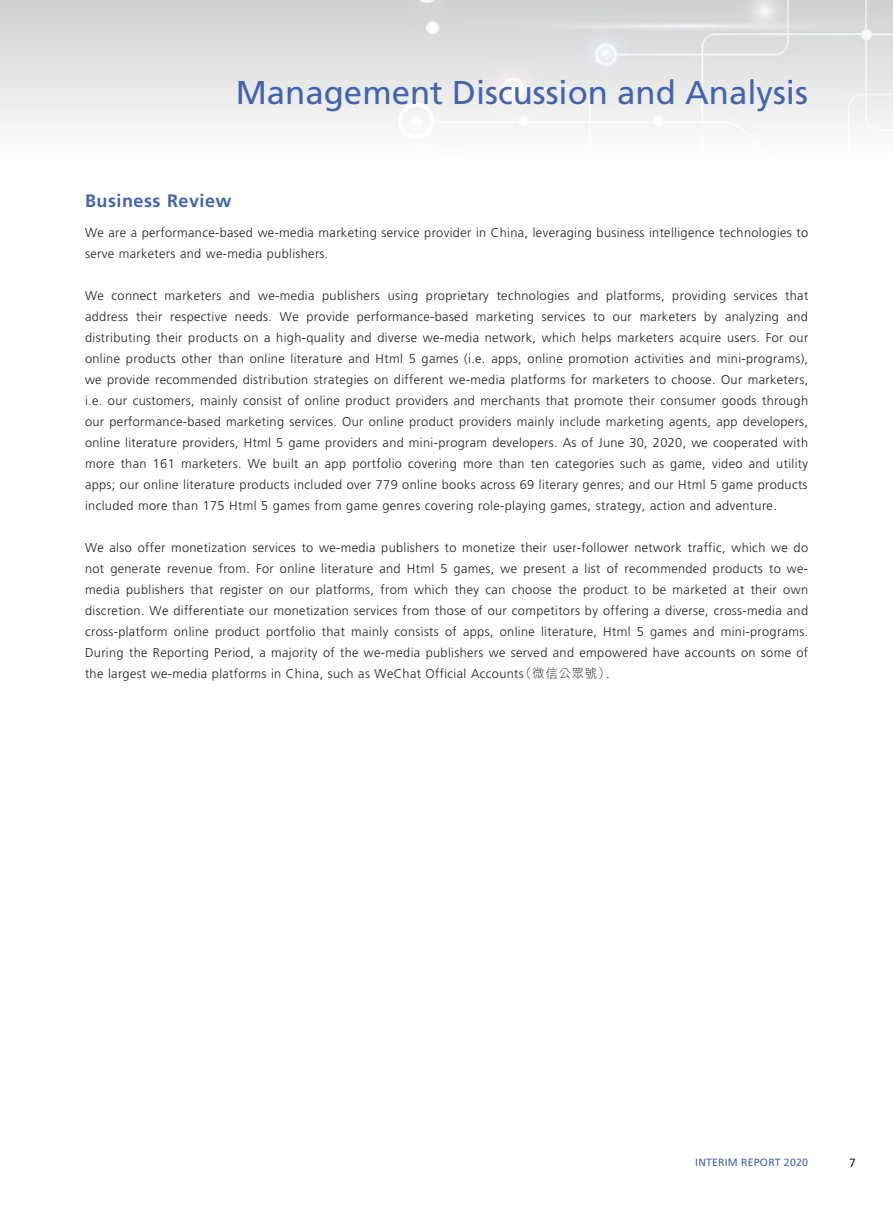
<style>
.page{position:relative;width:893px;height:1212px;background:#fff}
.page>*{position:absolute;margin:0;border:0;box-sizing:border-box;transform-origin:0 0}
.t1{font:33px "Frutiger LT Std";color:#4364af}
.t2{font:700 18px "Frutiger LT Std";letter-spacing:.03em;color:#4364af}
.t3{font:300 12.75px/21px "Frutiger LT Std";letter-spacing:.03em;color:#231f20;text-align:justify}
.t4{font:12px "Frutiger LT Std";color:#231f20}
.t5{font:10.5px "Frutiger LT Std";letter-spacing:.02em;color:#4364af}
.s1{font-family:"M Hei HK"}
</style>
<div class="page">
<h1 class="t1" style="left:236px;top:73px;width:574px">Management Discussion and Analysis</h1>
<h2 class="t2" style="left:85px;top:191px;width:148px">Business Review</h2>
<p class="t3" style="left:85px;top:222px;width:725px">We are a performance-based we-media marketing service provider in China, leveraging business intelligence technologies to serve marketers and we-media publishers.</p>
<p class="t3" style="left:85px;top:285px;width:725px">We connect marketers and we-media publishers using proprietary technologies and platforms, providing services that address their respective needs. We provide performance-based marketing services to our marketers by analyzing and distributing their products on a high-quality and diverse we-media network, which helps marketers acquire users. For our online products other than online literature and Html 5 games (i.e. apps, online promotion activities and mini-programs), we provide recommended distribution strategies on different we-media platforms for marketers to choose. Our marketers, i.e. our customers, mainly consist of online product providers and merchants that promote their consumer goods through our performance-based marketing services. Our online product providers mainly include marketing agents, app developers, online literature providers, Html 5 game providers and mini-program developers. As of June 30, 2020, we cooperated with more than 161 marketers. We built an app portfolio covering more than ten categories such as game, video and utility apps; our online literature products included over 779 online books across 69 literary genres; and our Html 5 game products included more than 175 Html 5 games from game genres covering role-playing games, strategy, action and adventure.</p>
<p class="t3" style="left:85px;top:537px;width:725px">We also offer monetization services to we-media publishers to monetize their user-follower network traffic, which we do not generate revenue from. For online literature and Html 5 games, we present a list of recommended products to we&shy;media publishers that register on our platforms, from which they can choose the product to be marketed at their own discretion. We differentiate our monetization services from those of our competitors by offering a diverse, cross-media and cross-platform online product portfolio that mainly consists of apps, online literature, Html 5 games and mini-programs.<br>During the Reporting Period, a majority of the we-media publishers we served and empowered have accounts on some of the largest we-media platforms in China, such as WeChat Official Accounts<span class="s1">（微信公眾號）</span>.</p>
<p class="t5" style="left:695px;top:1156px;width:114px">INTERIM REPORT 2020</p>
<p class="t4" style="left:849px;top:1155px;width:8px">7</p>
</div>
